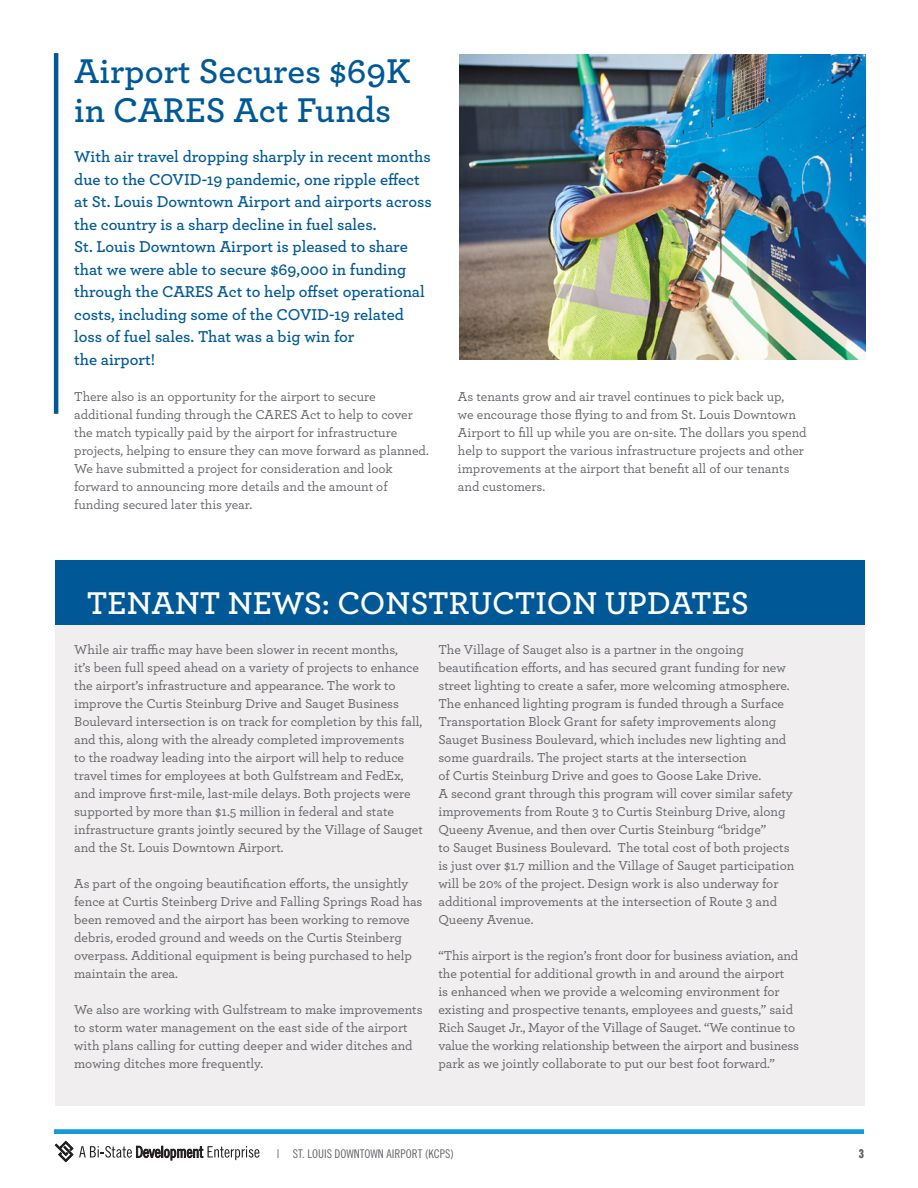
<style>
.page{position:relative;width:918px;height:1188px;background:#fff}
.page>*{position:absolute;margin:0;border:0;box-sizing:border-box;transform-origin:0 0}
.t1{font:600 36px/39px "Archer Pro";color:#005996}
.t2{font:600 33px "Archer Pro";color:#fff}
.t3{font:600 16.5px/22.5px "Archer Pro";color:#005996}
.t4{font:500 13.5px/18px "Archer Pro";color:#63656a}
.t5{font:12px "Trade Gothic LT Std Cn 18";color:#63656a}
.t6{font:12px "Trade Gothic LT Std Bd Cn 20";color:#63656a}
</style>
<div class="page">
<svg style="left:55px;top:1141px;width:204px;height:21px"></svg>
<div style="left:55px;top:614px;width:810px;height:492px;background:#f0eeef"></div>
<div style="left:55px;top:560px;width:810px;height:65px;background:#005996"></div>
<hr style="left:54px;top:53px;width:4px;height:361px;background:#005996">
<img style="left:459px;top:54px;width:406px;height:306px">
<div style="left:54px;top:1129px;width:810px;height:5px;background:#179bd6"></div>
<p class="t1" style="left:74px;top:49px;width:338px">Airport Secures $69K in CARES Act Funds</p>
<p class="t3" style="left:74px;top:145px;width:359px">With air travel dropping sharply in recent months due to the COVID-19 pandemic, one ripple effect at St. Louis Downtown Airport and airports across the country is a sharp decline in fuel sales.<br>St. Louis Downtown Airport is pleased to share that we were able to secure $69,000 in funding through the CARES Act to help offset operational costs, including some of the COVID-19 related loss of fuel sales. That was a big win for<br>the airport!</p>
<p class="t4" style="left:74px;top:387px;width:356px">There also is an opportunity for the airport to secure additional funding through the CARES Act to help to cover the match typically paid by the airport for infrastructure projects, helping to ensure they can move forward as planned.<br>We have submitted a project for consideration and look forward to announcing more details and the amount of funding secured later this year.</p>
<p class="t4" style="left:458px;top:387px;width:350px">As tenants grow and air travel continues to pick back up,<br>we encourage those flying to and from St. Louis Downtown Airport to fill up while you are on-site. The dollars you spend help to support the various infrastructure projects and other improvements at the airport that benefit all of our tenants and customers.</p>
<p class="t2" style="left:87px;top:579px;width:664px">TENANT NEWS: CONSTRUCTION UPDATES</p>
<p class="t4" style="left:74px;top:640px;width:350px">While air traffic may have been slower in recent months,<br>it’s been full speed ahead on a variety of projects to enhance the airport’s infrastructure and appearance. The work to improve the Curtis Steinburg Drive and Sauget Business Boulevard intersection is on track for completion by this fall, and this, along with the already completed improvements<br>to the roadway leading into the airport will help to reduce travel times for employees at both Gulfstream and FedEx, and improve first-mile, last-mile delays. Both projects were supported by more than $1.5 million in federal and state infrastructure grants jointly secured by the Village of Sauget and the St. Louis Downtown Airport.</p>
<p class="t4" style="left:74px;top:874px;width:350px">As part of the ongoing beautification efforts, the unsightly fence at Curtis Steinberg Drive and Falling Springs Road has been removed and the airport has been working to remove debris, eroded ground and weeds on the Curtis Steinberg overpass. Additional equipment is being purchased to help maintain the area.</p>
<p class="t4" style="left:74px;top:1000px;width:350px">We also are working with Gulfstream to make improvements to storm water management on the east side of the airport with plans calling for cutting deeper and wider ditches and mowing ditches more frequently.</p>
<p class="t4" style="left:438px;top:640px;width:358px">The Village of Sauget also is a partner in the ongoing beautification efforts, and has secured grant funding for new street lighting to create a safer, more welcoming atmosphere.<br>The enhanced lighting program is funded through a Surface Transportation Block Grant for safety improvements along Sauget Business Boulevard, which includes new lighting and some guardrails. The project starts at the intersection<br>of Curtis Steinburg Drive and goes to Goose Lake Drive.<br>A second grant through this program will cover similar safety improvements from Route 3 to Curtis Steinburg Drive, along Queeny Avenue, and then over Curtis Steinburg “bridge”<br>to Sauget Business Boulevard. The total cost of both projects is just over $1.7 million and the Village of Sauget participation will be 20% of the project. Design work is also underway for additional improvements at the intersection of Route 3 and Queeny Avenue.</p>
<p class="t4" style="left:438px;top:946px;width:362px">“This airport is the region’s front door for business aviation, and the potential for additional growth in and around the airport<br>is enhanced when we provide a welcoming environment for existing and prospective tenants, employees and guests,” said Rich Sauget Jr., Mayor of the Village of Sauget. “We continue to value the working relationship between the airport and business park as we jointly collaborate to put our best foot forward.”</p>
<p class="t5" style="left:277px;top:1146px;width:178px">| ST. LOUIS DOWNTOWN AIRPORT (KCPS)</p>
<p class="t6" style="left:859px;top:1146px;width:7px">3</p>
</div>
